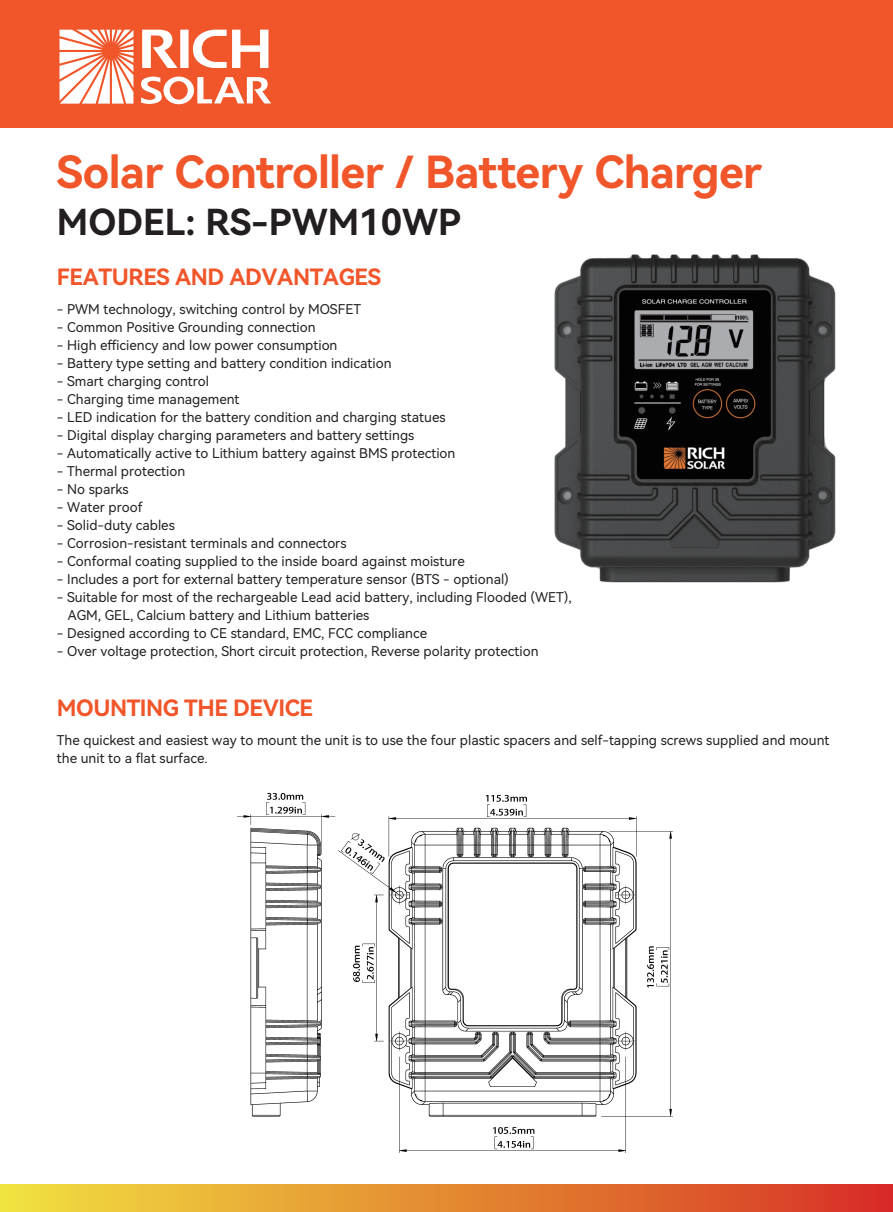
<style>
.page{position:relative;width:893px;height:1212px;background:#fff}
.page>*{position:absolute;margin:0;border:0;box-sizing:border-box;transform-origin:0 0}
.t1{font:44.25px "Harmony OS Sans SC Bold";letter-spacing:-.015em;color:#f1562a}
.t2{font:35.85px "Harmony OS Sans SC Bold";color:#231f20}
.t3{font:22.5px "Harmony OS Sans SC Bold";letter-spacing:-.02em;color:#f1562a}
.t4{font:13.5px/18px "Harmony OS Sans SC";color:#231f20}
</style>
<div class="page">
<div style="left:0;top:0;width:893px;height:127px;background:#f1562a"></div>
<svg style="left:60px;top:30px;width:73px;height:74px"></svg>
<svg style="left:142px;top:29px;width:126px;height:39px"></svg>
<svg style="left:141px;top:76px;width:130px;height:28px"></svg>
<div style="left:0;top:1184px;width:893px;height:28px;background:linear-gradient(to right,#f1e33f,#d73025)"></div>
<img style="left:554px;top:254px;width:282px;height:329px">
<img style="left:238px;top:794px;width:435px;height:358px">
<h1 class="t1" style="left:57px;top:141px;width:707px">Solar Controller / Battery Charger</h1>
<h2 class="t2" style="left:57px;top:197px;width:406px">MODEL: RS-PWM10WP</h2>
<h3 class="t3" style="left:57px;top:261px;width:326px">FEATURES AND ADVANTAGES</h3>
<p class="t4" style="left:57px;top:299px;width:306px">- PWM technology, switching control by MOSFET</p>
<p class="t4" style="left:57px;top:317px;width:260px">- Common Positive Grounding connection</p>
<p class="t4" style="left:57px;top:335px;width:282px">- High efficiency and low power consumption</p>
<p class="t4" style="left:57px;top:353px;width:336px">- Battery type setting and battery condition indication</p>
<p class="t4" style="left:57px;top:371px;width:154px">- Smart charging control</p>
<p class="t4" style="left:57px;top:389px;width:184px">- Charging time management</p>
<p class="t4" style="left:57px;top:407px;width:390px">- LED indication for the battery condition and charging statues</p>
<p class="t4" style="left:57px;top:425px;width:359px">- Digital display charging parameters and battery settings</p>
<p class="t4" style="left:57px;top:443px;width:400px">- Automatically active to Lithium battery against BMS protection</p>
<p class="t4" style="left:57px;top:461px;width:130px">- Thermal protection</p>
<p class="t4" style="left:57px;top:479px;width:73px">- No sparks</p>
<p class="t4" style="left:57px;top:497px;width:87px">- Water proof</p>
<p class="t4" style="left:57px;top:515px;width:119px">- Solid-duty cables</p>
<p class="t4" style="left:57px;top:533px;width:291px">- Corrosion-resistant terminals and connectors</p>
<p class="t4" style="left:57px;top:551px;width:409px">- Conformal coating supplied to the inside board against moisture</p>
<p class="t4" style="left:57px;top:569px;width:453px">- Includes a port for external battery temperature sensor (BTS - optional)</p>
<p class="t4" style="left:68px;top:587px;width:505px;text-indent:-11px">- Suitable for most of the rechargeable Lead acid battery, including Flooded (WET),<br>AGM, GEL, Calcium battery and Lithium batteries</p>
<p class="t4" style="left:57px;top:623px;width:372px">- Designed according to CE standard, EMC, FCC compliance</p>
<p class="t4" style="left:57px;top:641px;width:483px">- Over voltage protection, Short circuit protection, Reverse polarity protection</p>
<h3 class="t3" style="left:57px;top:692px;width:258px">MOUNTING THE DEVICE</h3>
<p class="t4" style="left:57px;top:730px;width:774px">The quickest and easiest way to mount the unit is to use the four plastic spacers and self-tapping screws supplied and mount the unit to a flat surface.</p>
</div>
